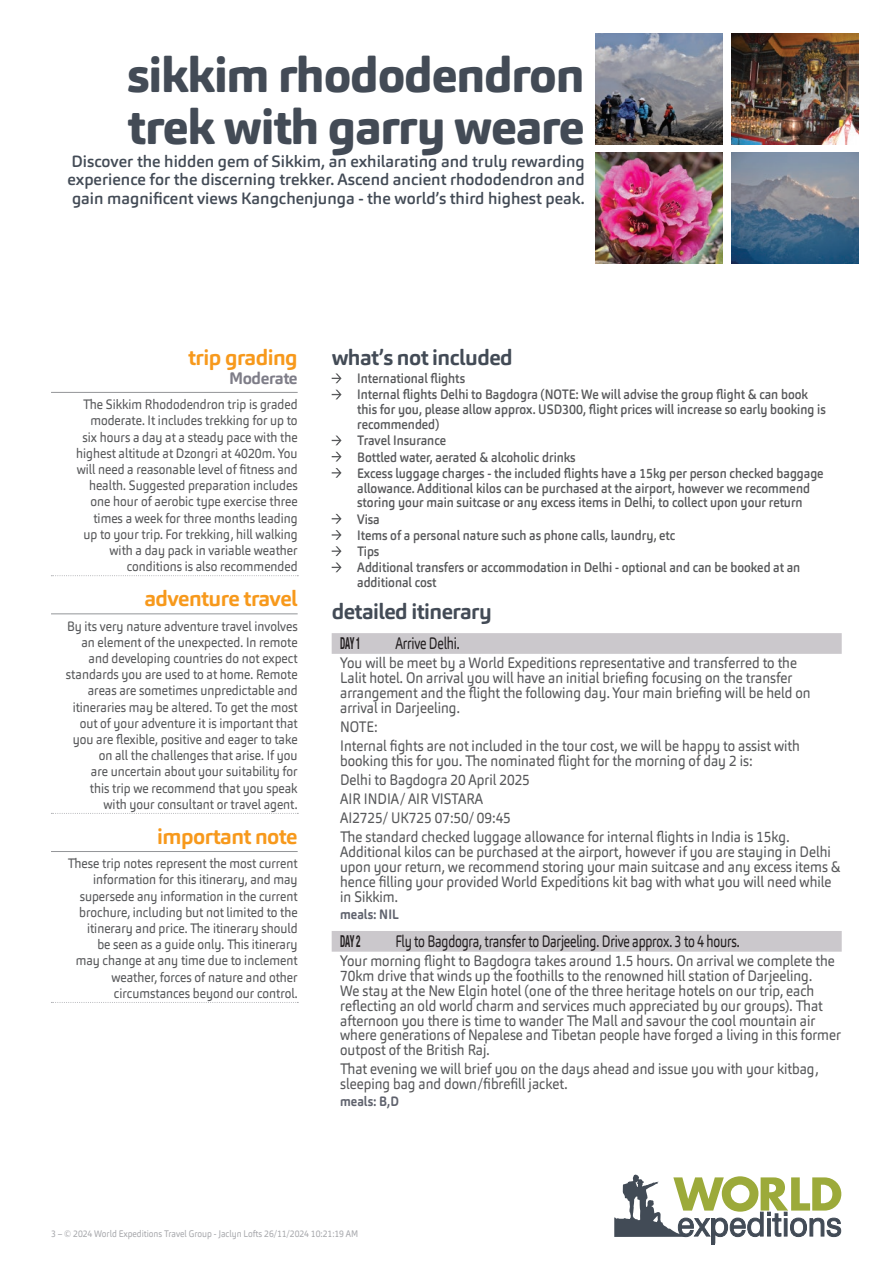
<style>
.page{position:relative;width:893px;height:1263px;background:#fff}
.page>*{position:absolute;margin:0;border:0;box-sizing:border-box;transform-origin:0 0}
.t1{font:800 48.6px/52.9px "Carnas";letter-spacing:-.025em;color:#434b56}
.t2{font:700 21.6px "Carnas";letter-spacing:-.025em;color:#f7991c}
.t3{font:700 21.6px "Carnas";letter-spacing:-.025em;color:#434b56}
.t4{font:16.5px "Carnas";letter-spacing:-.015em;color:#231f20;scale:.75 1}
.t5{font:700 condensed 16.5px "Helvetica Neue LT Std";letter-spacing:-.035em;color:#231f20;scale:.55 1}
.t6{font:700 16.5px "Carnas";letter-spacing:-.025em;color:#7e7d88}
.t7{font:500 16.2px/18.9px "Carnas";color:#434b56;text-align:justify}
.t8{font:15px/14.9px "Carnas";color:#57585a;scale:.9 1}
.t9{font:13.5px/16.2px "Carnas";color:#57585a;text-align:right;scale:.9 1}
.t10{font:500 13.5px/16.2px "Carnas";color:#57585a;scale:.9 1}
.t11{font:700 13.5px "Carnas";color:#5f626d;scale:.9 1}
.t12{font:9.45px "Carnas";color:#a8a9ad;scale:.9 1}
</style>
<div class="page">
<svg style="left:614px;top:1174px;width:228px;height:71px"></svg>
<img style="left:595px;top:34px;width:128px;height:110px">
<img style="left:731px;top:34px;width:128px;height:110px">
<img style="left:595px;top:153px;width:128px;height:110px">
<img style="left:731px;top:153px;width:128px;height:110px">
<div style="left:332px;top:633px;width:510px;height:21px;background:#cbc8cc"></div>
<div style="left:332px;top:931px;width:510px;height:21px;background:#cbc8cc"></div>
<svg style="left:332px;top:373px;width:10px;height:10px"></svg>
<svg style="left:332px;top:390px;width:10px;height:9px"></svg>
<svg style="left:332px;top:436px;width:10px;height:9px"></svg>
<svg style="left:332px;top:452px;width:10px;height:9px"></svg>
<svg style="left:332px;top:468px;width:10px;height:10px"></svg>
<svg style="left:332px;top:514px;width:10px;height:10px"></svg>
<svg style="left:332px;top:530px;width:10px;height:10px"></svg>
<svg style="left:332px;top:546px;width:10px;height:10px"></svg>
<svg style="left:332px;top:562px;width:10px;height:10px"></svg>
<hr style="left:51px;top:392px;width:247px;height:1px;background:#939598">
<svg style="left:51px;top:575px;width:247px;height:1px"></svg>
<hr style="left:51px;top:613px;width:247px;height:1px;background:#939598">
<svg style="left:51px;top:813px;width:247px;height:1px"></svg>
<hr style="left:51px;top:851px;width:247px;height:1px;background:#939598">
<svg style="left:51px;top:1002px;width:247px;height:1px"></svg>
<h1 class="t1" style="left:127px;top:48px;width:459px">sikkim rhododendron trek with garry weare</h1>
<p class="t7" style="left:68px;top:151px;width:519px">Discover the hidden gem of Sikkim, an exhilarating and truly rewarding experience for the discerning trekker. Ascend ancient rhododendron and gain magnificent views Kangchenjunga ‑ the world’s third highest peak.</p>
<h2 class="t2" style="left:188px;top:343px;width:111px">trip grading</h2>
<p class="t6" style="left:229px;top:368px;width:70px">Moderate</p>
<p class="t9" style="left:76px;top:396px;width:247px">The Sikkim Rhododendron trip is graded moderate. It includes trekking for up to six hours a day at a steady pace with the highest altitude at Dzongri at 4020m. You will need a reasonable level of fitness and health. Suggested preparation includes one hour of aerobic type exercise three times a week for three months leading up to your trip. For trekking, hill walking with a day pack in variable weather conditions is also recommended</p>
<h2 class="t2" style="left:144px;top:584px;width:155px">adventure travel</h2>
<p class="t9" style="left:66px;top:618px;width:259px">By its very nature adventure travel involves an element of the unexpected. In remote and developing countries do not expect standards you are used to at home. Remote areas are sometimes unpredictable and itineraries may be altered. To get the most out of your adventure it is important that you are flexible, positive and eager to take on all the challenges that arise. If you<br>are uncertain about your suitability for<br>this trip we recommend that you speak with your consultant or travel agent.</p>
<h2 class="t2" style="left:157px;top:822px;width:142px">important note</h2>
<p class="t9" style="left:68px;top:855px;width:257px">These trip notes represent the most current information for this itinerary, and may supersede any information in the current brochure, including but not limited to the itinerary and price. The itinerary should<br>be seen as a guide only. This itinerary<br>may change at any time due to inclement weather, forces of nature and other circumstances beyond our control.</p>
<h2 class="t3" style="left:332px;top:343px;width:183px">what’s not included</h2>
<p class="t10" style="left:357px;top:370px;width:502px">International flights<br>Internal flights Delhi to Bagdogra (NOTE: We will advise the group flight &amp; can book</p>
<p class="t10" style="left:357px;top:402px;width:522px;line-height:14.9px">this for you, please allow approx. USD300, flight prices will increase so early booking is recommended)</p>
<p class="t10" style="left:357px;top:432px;width:520px">Travel Insurance<br>Bottled water, aerated &amp; alcoholic drinks<br>Excess luggage charges ‑ the included flights have a 15kg per person checked baggage</p>
<p class="t10" style="left:357px;top:480px;width:505px;line-height:14.9px">allowance. Additional kilos can be purchased at the airport, however we recommend storing your main suitcase or any excess items in Delhi, to collect upon your return</p>
<p class="t10" style="left:357px;top:511px;width:494px">Visa<br>Items of a personal nature such as phone calls, laundry, etc<br>Tips<br>Additional transfers or accommodation in Delhi ‑ optional and can be booked at an</p>
<p class="t10" style="left:357px;top:574px;width:90px">additional cost</p>
<h2 class="t3" style="left:332px;top:597px;width:162px">detailed itinerary</h2>
<p class="t5" style="left:340px;top:633px;width:38px">DAY 1</p>
<p class="t4" style="left:395px;top:633px;width:87px">Arrive Delhi.</p>
<p class="t8" style="left:340px;top:656px;width:524px">You will be meet by a World Expeditions representative and transferred to the Lalit hotel. On arrival you will have an initial briefing focusing on the transfer arrangement and the flight the following day. Your main briefing will be held on arrival in Darjeeling.</p>
<p class="t8" style="left:340px;top:717px;width:512px;line-height:19px">NOTE:<br>Internal fights are not included in the tour cost, we will be happy to assist with</p>
<p class="t8" style="left:340px;top:751px;width:501px;line-height:19px">booking this for you. The nominated flight for the morning of day 2 is:<br>Delhi to Bagdogra 20 April 2025<br>AIR INDIA/ AIR VISTARA<br>AI2725/ UK725 07:50/ 09:45<br>The standard checked luggage allowance for internal flights in India is 15kg.</p>
<p class="t8" style="left:340px;top:844px;width:558px">Additional kilos can be purchased at the airport, however if you are staying in Delhi upon your return, we recommend storing your main suitcase and any excess items &amp; hence filling your provided World Expeditions kit bag with what you will need while in Sikkim.</p>
<p class="t11" style="left:340px;top:905px;width:67px">meals: NIL</p>
<p class="t5" style="left:340px;top:931px;width:38px">DAY 2</p>
<p class="t4" style="left:395px;top:931px;width:460px">Fly to Bagdogra, transfer to Darjeeling. Drive approx. 3 to 4 hours.</p>
<p class="t8" style="left:340px;top:953px;width:558px">Your morning flight to Bagdogra takes around 1.5 hours. On arrival we complete the 70km drive that winds up the foothills to the renowned hill station of Darjeeling.<br>We stay at the New Elgin hotel (one of the three heritage hotels on our trip, each reflecting an old world charm and services much appreciated by our groups). That afternoon you there is time to wander The Mall and savour the cool mountain air where generations of Nepalese and Tibetan people have forged a living in this former outpost of the British Raj.</p>
<p class="t8" style="left:340px;top:1062px;width:533px">That evening we will brief you on the days ahead and issue you with your kitbag, sleeping bag and down/fibrefill jacket.</p>
<p class="t11" style="left:340px;top:1093px;width:67px">meals: B,D</p>
<p class="t12" style="left:51px;top:1227px;width:343px">3 – © 2024 World Expeditions Travel Group - Jaclyn Lofts 26/11/2024 10:21:19 AM</p>
</div>
